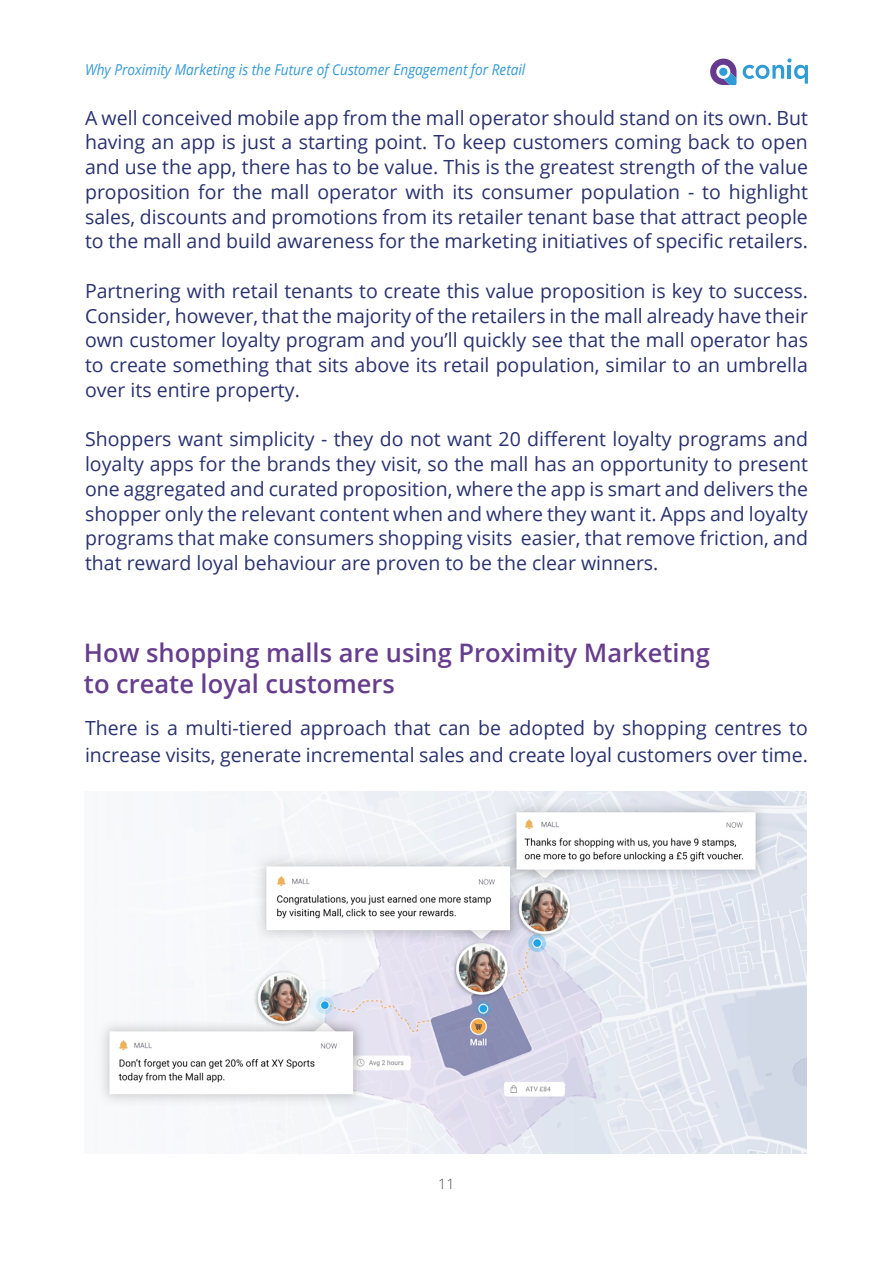
<style>
.page{position:relative;width:893px;height:1263px;background:#fff}
.page>*{position:absolute;margin:0;border:0;box-sizing:border-box;transform-origin:0 0}
.t1{font:600 25.5px/31.5px "Open Sans";color:#673e8e}
.t2{font:19.5px/24.8px "Open Sans";color:#293270;text-align:justify}
.t3{font:italic 15px "Open Sans";color:#349ad6;scale:.91 1}
.t4{font:300 14.25px "Open Sans";color:#484644}
</style>
<div class="page">
<svg style="left:710px;top:59px;width:26px;height:26px"></svg>
<div style="left:719px;top:68px;width:8px;height:8px;background:#309cd6;border-radius:50%"></div>
<svg style="left:743px;top:58px;width:65px;height:26px"></svg>
<img style="left:99px;top:792px;width:708px;height:361px">
<p class="t3" style="left:85px;top:60px;width:485px">Why Proximity Marketing is the Future of Customer Engagement for Retail</p>
<p class="t2" style="left:85px;top:105px;width:724px">A well conceived mobile app from the mall operator should stand on its own. But having an app is just a starting point. To keep customers coming back to open and use the app, there has to be value. This is the greatest strength of the value proposition for the mall operator with its consumer population - to highlight sales, discounts and promotions from its retailer tenant base that attract people to the mall and build awareness for the marketing initiatives of specific retailers.</p>
<p class="t2" style="left:85px;top:278px;width:724px">Partnering with retail tenants to create this value proposition is key to success.<br>Consider, however, that the majority of the retailers in the mall already have their own customer loyalty program and you’ll quickly see that the mall operator has to create something that sits above its retail population, similar to an umbrella over its entire property.</p>
<p class="t2" style="left:85px;top:426px;width:724px">Shoppers want simplicity - they do not want 20 different loyalty programs and loyalty apps for the brands they visit, so the mall has an opportunity to present one aggregated and curated proposition, where the app is smart and delivers the shopper only the relevant content when and where they want it. Apps and loyalty programs that make consumers shopping visits easier, that remove friction, and that reward loyal behaviour are proven to be the clear winners.</p>
<h1 class="t1" style="left:84px;top:636px;width:627px">How shopping malls are using Proximity Marketing to create loyal customers</h1>
<p class="t2" style="left:85px;top:714px;width:724px;line-height:27px">There is a multi-tiered approach that can be adopted by shopping centres to increase visits, generate incremental sales and create loyal customers over time.</p>
<p class="t4" style="left:438px;top:1174px;width:18px">11</p>
</div>
